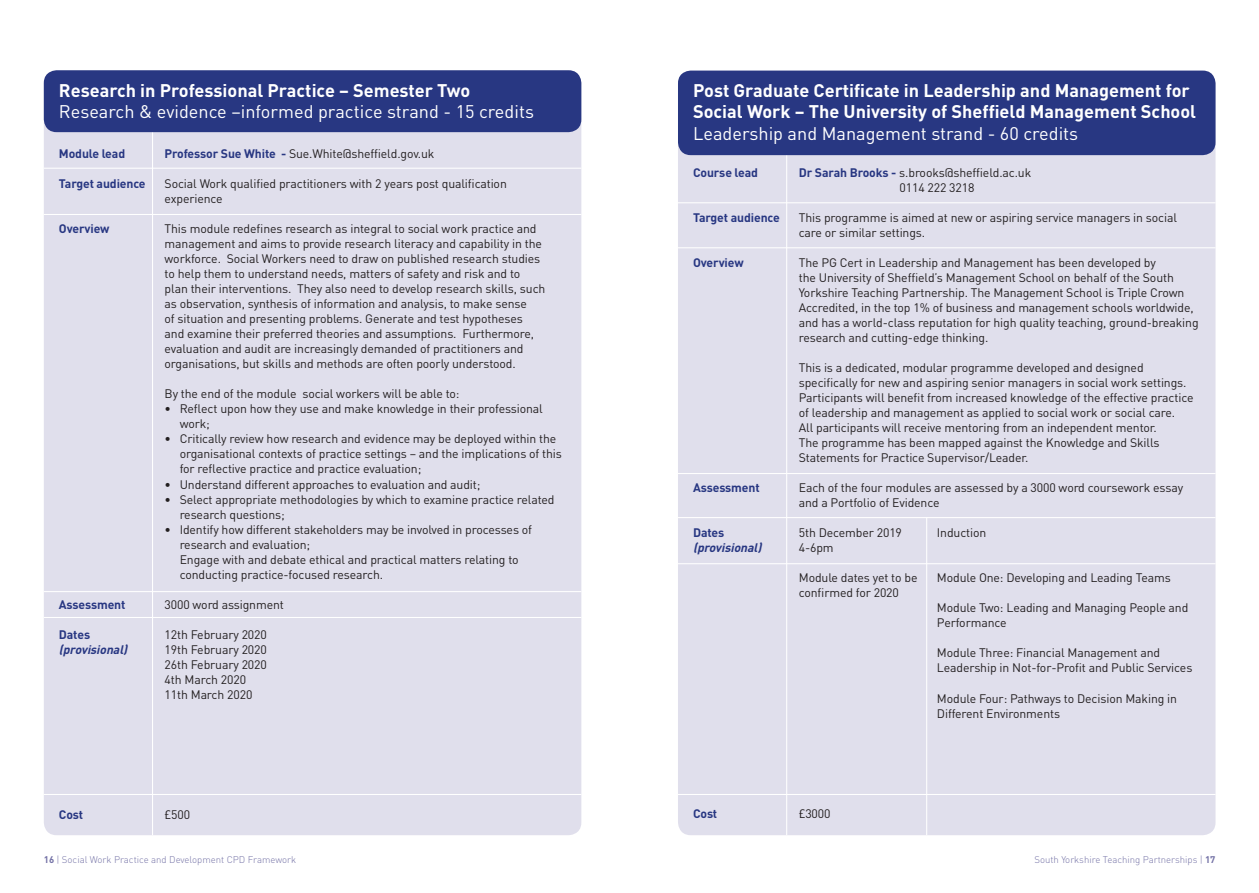
<style>
.page{position:relative;width:1259px;height:893px;background:#fff}
.page>*{position:absolute;margin:0;border:0;box-sizing:border-box;transform-origin:0 0}
.t1{font:700 18.15px/21.8px "DIN Pro";color:#fff}
.t2{font:18.15px "DIN Pro";color:#fff}
.t3{font:12.3px/15px "DIN Pro";letter-spacing:-.01em;color:#231f20}
.t4{font:700 12.3px "DIN Pro";letter-spacing:-.01em;color:#283782}
.t5{font:italic 700 12.3px/15px "DIN Pro";color:#283782}
.t6{font:300 9.6px "DIN Pro";color:#7472a6}
.s1{font-style:normal}
.s2{font-weight:700;color:#283782}
.s3{font-weight:700}
</style>
<div class="page">
<div style="left:44px;top:71px;width:537px;height:764px;background:#e0dfec;border-radius:13px"></div>
<hr style="left:152px;top:127px;width:1px;height:708px;background:#fff">
<hr style="left:44px;top:214px;width:537px;height:1px;background:#fff">
<hr style="left:44px;top:168px;width:537px;height:1px;background:#fff">
<hr style="left:44px;top:591px;width:537px;height:1px;background:#fff">
<hr style="left:44px;top:617px;width:537px;height:1px;background:#fff">
<hr style="left:44px;top:794px;width:537px;height:1px;background:#fff">
<div style="left:44px;top:70px;width:537px;height:62px;background:#283782;border-radius:13px"></div>
<div style="left:678px;top:71px;width:537px;height:764px;background:#e0dfec;border-radius:13px"></div>
<hr style="left:786px;top:132px;width:1px;height:703px;background:#fff">
<hr style="left:926px;top:518px;width:1px;height:317px;background:#fff">
<hr style="left:678px;top:473px;width:537px;height:1px;background:#fff">
<hr style="left:678px;top:517px;width:537px;height:1px;background:#fff">
<hr style="left:678px;top:563px;width:537px;height:1px;background:#fff">
<hr style="left:678px;top:202px;width:537px;height:1px;background:#fff">
<hr style="left:678px;top:247px;width:537px;height:1px;background:#fff">
<hr style="left:678px;top:794px;width:537px;height:1px;background:#fff">
<div style="left:678px;top:71px;width:537px;height:84px;background:#283782;border-radius:13px"></div>
<p class="t1" style="left:59px;top:78px;width:413px">Research in Professional Practice – Semester Two</p>
<p class="t2" style="left:59px;top:99px;width:476px">Research &amp; evidence –informed practice strand - 15 credits</p>
<p class="t4" style="left:59px;top:146px;width:68px">Module lead</p>
<p class="t4" style="left:59px;top:176px;width:88px">Target audience</p>
<p class="t4" style="left:59px;top:221px;width:52px">Overview</p>
<p class="t4" style="left:59px;top:596px;width:68px">Assessment</p>
<p class="t5" style="left:59px;top:626px;width:73px"><span class="s1">Dates </span>(provisional)</p>
<p class="t3" style="left:165px;top:146px;width:271px"><span class="s2">Professor Sue White -</span> Sue.White@sheffield.gov.uk</p>
<p class="t3" style="left:165px;top:176px;width:344px">Social Work qualified practitioners with 2 years post qualification experience</p>
<p class="t3" style="left:165px;top:221px;width:382px">This module redefines research as integral to social work practice and management and aims to provide research literacy and capability in the workforce. Social Workers need to draw on published research studies to help them to understand needs, matters of safety and risk and to plan their interventions. They also need to develop research skills, such as observation, synthesis of information and analysis, to make sense<br>of situation and presenting problems. Generate and test hypotheses and examine their preferred theories and assumptions. Furthermore, evaluation and audit are increasingly demanded of practitioners and organisations, but skills and methods are often poorly understood.</p>
<p class="t3" style="left:165px;top:386px;width:296px">By the end of the module social workers will be able to:</p>
<p class="t3" style="left:180px;top:401px;width:365px;text-indent:-15px">• Reflect upon how they use and make knowledge in their professional work;</p>
<p class="t3" style="left:180px;top:431px;width:384px;text-indent:-15px">• Critically review how research and evidence may be deployed within the organisational contexts of practice settings – and the implications of this for reflective practice and practice evaluation;</p>
<p class="t3" style="left:165px;top:476px;width:317px">• Understand different approaches to evaluation and audit;</p>
<p class="t3" style="left:180px;top:491px;width:376px;text-indent:-15px">• Select appropriate methodologies by which to examine practice related research questions;</p>
<p class="t3" style="left:180px;top:521px;width:354px;text-indent:-15px">• Identify how different stakeholders may be involved in processes of research and evaluation;</p>
<p class="t3" style="left:180px;top:551px;width:340px">Engage with and debate ethical and practical matters relating to conducting practice-focused research.</p>
<p class="t3" style="left:165px;top:596px;width:121px">3000 word assignment</p>
<p class="t3" style="left:165px;top:626px;width:104px">12th February 2020</p>
<p class="t3" style="left:165px;top:641px;width:104px">19th February 2020</p>
<p class="t3" style="left:165px;top:656px;width:104px">26th February 2020</p>
<p class="t3" style="left:165px;top:671px;width:83px">4th March 2020</p>
<p class="t3" style="left:165px;top:686px;width:89px">11th March 2020</p>
<p class="t4" style="left:59px;top:806px;width:26px">Cost</p>
<p class="t3" style="left:165px;top:806px;width:27px">£500</p>
<p class="t6" style="left:44px;top:853px;width:254px"><span class="s3">16</span> | Social Work Practice and Development CPD Framework</p>
<p class="t1" style="left:693px;top:78px;width:504px">Post Graduate Certificate in Leadership and Management for<br>Social Work – The University of Sheffield Management School</p>
<p class="t2" style="left:693px;top:121px;width:387px">Leadership and Management strand - 60 credits</p>
<p class="t4" style="left:693px;top:164px;width:66px">Course lead</p>
<p class="t4" style="left:693px;top:209px;width:88px">Target audience</p>
<p class="t4" style="left:693px;top:254px;width:52px">Overview</p>
<p class="t4" style="left:693px;top:479px;width:68px">Assessment</p>
<p class="t4" style="left:693px;top:524px;width:33px">Dates</p>
<p class="t5" style="left:693px;top:540px;width:73px">(provisional)</p>
<p class="t3" style="left:799px;top:165px;width:234px"><span class="s2">Dr Sarah Brooks -</span> s.brooks@sheffield.ac.uk</p>
<p class="t3" style="left:899px;top:180px;width:76px">0114 222 3218</p>
<p class="t3" style="left:799px;top:210px;width:380px">This programme is aimed at new or aspiring service managers in social care or similar settings.</p>
<p class="t3" style="left:799px;top:255px;width:401px">The PG Cert in Leadership and Management has been developed by<br>the University of Sheffield’s Management School on behalf of the South Yorkshire Teaching Partnership. The Management School is Triple Crown Accredited, in the top 1% of business and management schools worldwide, and has a world-class reputation for high quality teaching, ground-breaking research and cutting-edge thinking.</p>
<p class="t3" style="left:799px;top:360px;width:396px">This is a dedicated, modular programme developed and designed specifically for new and aspiring senior managers in social work settings.<br>Participants will benefit from increased knowledge of the effective practice of leadership and management as applied to social work or social care.<br>All participants will receive mentoring from an independent mentor.<br>The programme has been mapped against the Knowledge and Skills Statements for Practice Supervisor/Leader.</p>
<p class="t3" style="left:799px;top:480px;width:386px">Each of the four modules are assessed by a 3000 word coursework essay and a Portfolio of Evidence</p>
<p class="t3" style="left:799px;top:525px;width:105px">5th December 2019</p>
<p class="t3" style="left:799px;top:540px;width:36px">4-6pm</p>
<p class="t3" style="left:799px;top:570px;width:120px">Module dates yet to be</p>
<p class="t3" style="left:799px;top:585px;width:102px">confirmed for 2020</p>
<p class="t3" style="left:937px;top:525px;width:51px">Induction</p>
<p class="t3" style="left:937px;top:570px;width:235px">Module One: Developing and Leading Teams</p>
<p class="t3" style="left:937px;top:600px;width:253px">Module Two: Leading and Managing People and<br>Performance</p>
<p class="t3" style="left:937px;top:645px;width:257px">Module Three: Financial Management and<br>Leadership in Not-for-Profit and Public Services</p>
<p class="t3" style="left:937px;top:690px;width:242px">Module Four: Pathways to Decision Making in<br>Different Environments</p>
<p class="t4" style="left:693px;top:805px;width:26px">Cost</p>
<p class="t3" style="left:799px;top:805px;width:33px">£3000</p>
<p class="t6" style="left:1034px;top:853px;width:183px">South Yorkshire Teaching Partnerships | <span class="s3">17</span></p>
</div>
